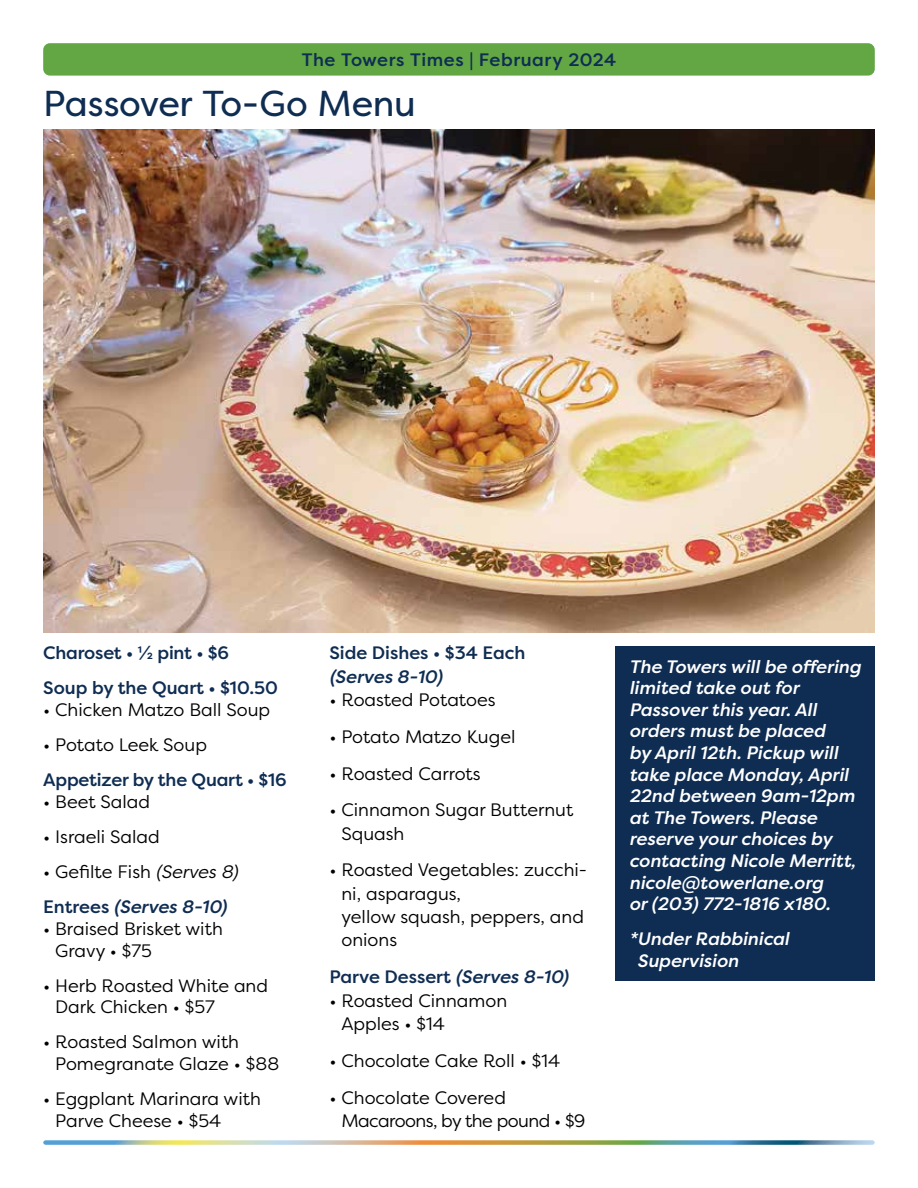
<style>
.page{position:relative;width:918px;height:1188px;background:#fff}
.page>*{position:absolute;margin:0;border:0;box-sizing:border-box;transform-origin:0 0}
.t1{font:36px "Filson Pro";letter-spacing:-.01em;color:#0f2d52}
.t2{font:18px/23.4px "Filson Pro";color:#000}
.t3{font:italic 500 18px/21.6px "Filson Pro";color:#fff}
.t4{font:500 18px/35.1px "Filson Pro";color:#0f2d52}
.t5{font:18px/23.4px "Filson Pro";letter-spacing:-.03em;color:#000}
.t6{font:500 18px "Filson Pro";letter-spacing:.03em;color:#0f2d52}
.t7{font:italic 500 18px "Filson Pro";color:#0f2d52}
.s1{font-style:italic}
.s2{font-weight:500;color:#0f2d52}
.s3{font-weight:500;font-style:italic;color:#0f2d52}
</style>
<div class="page">
<div style="left:43px;top:43px;width:832px;height:33px;background:#62a744;border-radius:7px"></div>
<svg style="left:45px;top:1140px;width:828px;height:5px"></svg>
<div style="left:616px;top:646px;width:259px;height:334px;background:#0f2d52"></div>
<img style="left:43px;top:130px;width:832px;height:502px">
<p class="t6" style="left:302px;top:47px;width:316px">The Towers Times | February 2024</p>
<h1 class="t1" style="left:43px;top:79px;width:374px">Passover To-Go Menu</h1>
<p class="t4" style="left:43px;top:635px;width:236px">Charoset • ½ pint • $6<br>Soup by the Quart • $10.50</p>
<p class="t2" style="left:43px;top:697px;width:229px">• Chicken Matzo Ball Soup</p>
<p class="t2" style="left:43px;top:733px;width:165px">• Potato Leek Soup</p>
<p class="t4" style="left:43px;top:762px;width:245px">Appetizer by the Quart • $16</p>
<p class="t2" style="left:43px;top:789px;width:108px">• Beet Salad</p>
<p class="t2" style="left:43px;top:824px;width:118px">• Israeli Salad</p>
<p class="t2" style="left:43px;top:854px;width:196px;line-height:35.1px">• Gefilte Fish <span class="s1">(Serves 8)<br></span><span class="s2">Entrees</span> <span class="s3">(Serves 8-10)</span></p>
<p class="t2" style="left:55px;top:917px;width:169px;line-height:21.6px;text-indent:-12px">• Braised Brisket with<br>Gravy • $75</p>
<p class="t2" style="left:55px;top:974px;width:214px;line-height:21.6px;text-indent:-12px">• Herb Roasted White and<br>Dark Chicken • $57</p>
<p class="t2" style="left:55px;top:1031px;width:226px;line-height:21.6px;text-indent:-12px">• Roasted Salmon with<br>Pomegranate Glaze • $88</p>
<p class="t2" style="left:55px;top:1088px;width:207px;line-height:21.6px;text-indent:-12px">• Eggplant Marinara with<br>Parve Cheese • $54</p>
<p class="t4" style="left:329px;top:635px;width:198px">Side Dishes • $34 Each</p>
<p class="t7" style="left:329px;top:664px;width:114px">(Serves 8-10)</p>
<p class="t2" style="left:329px;top:687px;width:168px">• Roasted Potatoes</p>
<p class="t2" style="left:329px;top:724px;width:188px">• Potato Matzo Kugel</p>
<p class="t2" style="left:329px;top:761px;width:153px">• Roasted Carrots</p>
<p class="t2" style="left:341px;top:798px;width:233px;text-indent:-12px">• Cinnamon Sugar Butternut<br>Squash</p>
<p class="t2" style="left:341px;top:858px;width:247px;text-indent:-12px">• Roasted Vegetables: zucchi&shy;ni, asparagus,<br>yellow squash, peppers, and onions</p>
<p class="t4" style="left:329px;top:959px;width:241px">Parve Dessert <span class="s1">(Serves 8-10)</span></p>
<p class="t2" style="left:341px;top:988px;width:167px;text-indent:-12px">• Roasted Cinnamon<br>Apples • $14</p>
<p class="t2" style="left:329px;top:1048px;width:232px">• Chocolate Cake Roll • $14</p>
<p class="t5" style="left:341px;top:1085px;width:246px;text-indent:-12px">• Chocolate Covered<br>Macaroons, by the pound • $9</p>
<p class="t3" style="left:629px;top:655px;width:233px">The Towers will be offering limited take out for<br>Passover this year. All orders must be placed<br>by April 12th. Pickup will take place Monday, April<br>22nd between 9am-12pm at The Towers. Please reserve your choices by contacting Nicole Merritt, nicole@towerlane.org<br>or (203) 772-1816 x180.</p>
<p class="t3" style="left:637px;top:928px;width:153px;text-indent:-8px">*Under Rabbinical<br>Supervision</p>
</div>
